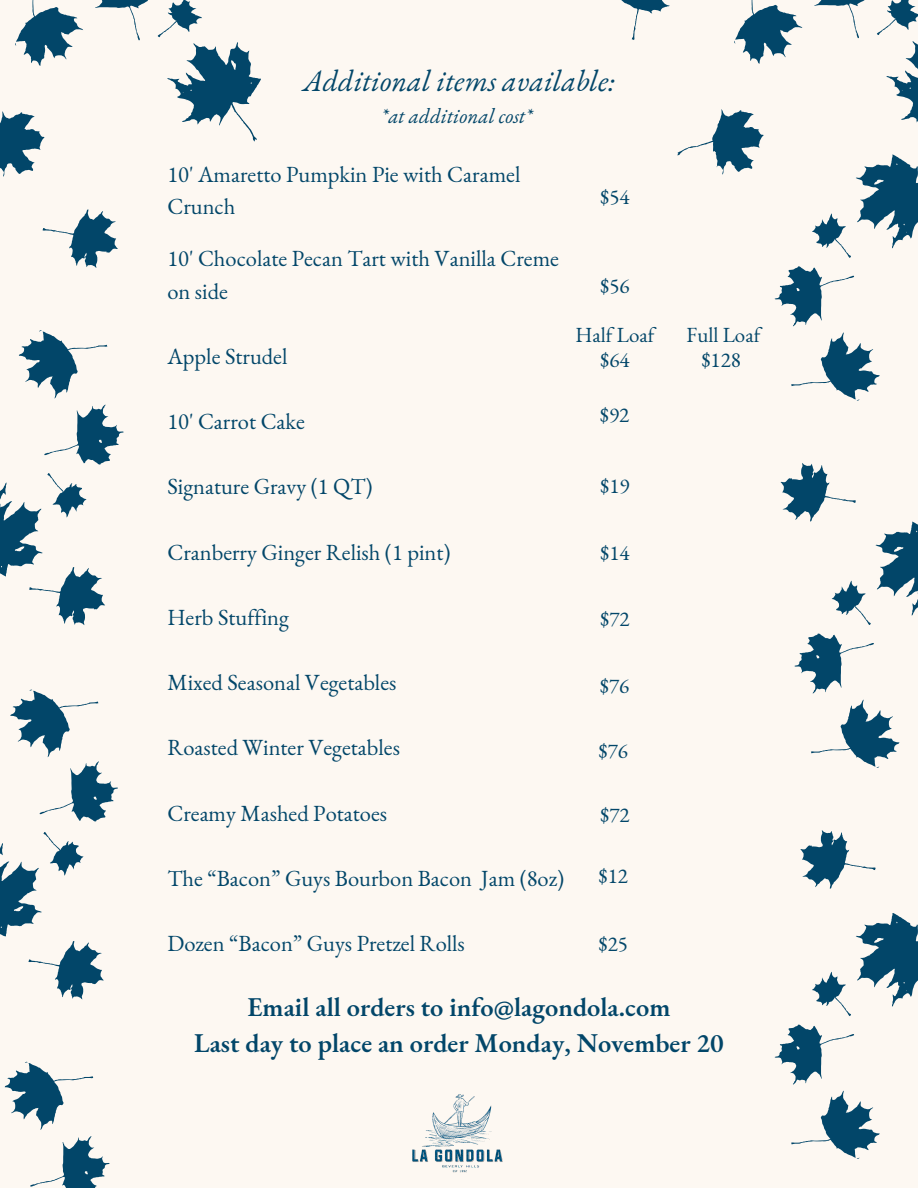
<style>
.page{position:relative;width:918px;height:1188px;background:#fdf8f2}
.page>*{position:absolute;margin:0;border:0;box-sizing:border-box;transform-origin:0 0}
.t1{font:italic 30px "EB Garamond";color:#024669}
.t2{font:600 26.4px "EB Garamond";color:#024669}
.t3{font:22.5px/32.7px "EB Garamond";color:#024669}
.t4{font:21px "EB Garamond";color:#024669}
.t5{font:italic 21px "EB Garamond";color:#024669}
</style>
<div class="page">
<svg style="left:0;top:0;width:261px;height:176px"></svg>
<svg style="left:0;top:209px;width:124px;height:357px"></svg>
<svg style="left:0;top:566px;width:118px;height:371px"></svg>
<svg style="left:4px;top:941px;width:106px;height:247px"></svg>
<svg style="left:621px;top:0;width:297px;height:174px"></svg>
<svg style="left:775px;top:155px;width:143px;height:367px"></svg>
<svg style="left:794px;top:522px;width:124px;height:367px"></svg>
<svg style="left:775px;top:913px;width:143px;height:246px"></svg>
<img style="left:412px;top:1094px;width:91px;height:79px">
<p class="t1" style="left:303px;top:61px;width:313px">Additional items available:</p>
<p class="t5" style="left:381px;top:102px;width:153px">*at additional cost*</p>
<p class="t3" style="left:167px;top:157px;width:355px">10' Amaretto Pumpkin Pie with Caramel<br>Crunch</p>
<p class="t3" style="left:167px;top:242px;width:393px">10' Chocolate Pecan Tart with Vanilla Creme on side</p>
<p class="t3" style="left:167px;top:340px;width:122px">Apple Strudel</p>
<p class="t3" style="left:167px;top:405px;width:139px">10' Carrot Cake</p>
<p class="t4" style="left:600px;top:182px;width:31px">$54</p>
<p class="t4" style="left:600px;top:272px;width:31px">$56</p>
<p class="t4" style="left:575px;top:321px;width:80px">Half Loaf</p>
<p class="t4" style="left:687px;top:321px;width:75px">Full Loaf</p>
<p class="t4" style="left:600px;top:346px;width:31px">$64</p>
<p class="t4" style="left:701px;top:346px;width:41px">$128</p>
<p class="t4" style="left:600px;top:401px;width:31px">$92</p>
<p class="t3" style="left:167px;top:470px;width:207px">Signature Gravy (1 QT)</p>
<p class="t4" style="left:600px;top:472px;width:31px">$19</p>
<p class="t3" style="left:167px;top:535px;width:285px">Cranberry Ginger Relish (1 pint)</p>
<p class="t4" style="left:600px;top:539px;width:31px">$14</p>
<p class="t3" style="left:167px;top:601px;width:123px">Herb Stuffing</p>
<p class="t4" style="left:600px;top:605px;width:31px">$72</p>
<p class="t3" style="left:167px;top:666px;width:231px">Mixed Seasonal Vegetables</p>
<p class="t4" style="left:600px;top:672px;width:31px">$76</p>
<p class="t3" style="left:167px;top:731px;width:234px">Roasted Winter Vegetables</p>
<p class="t4" style="left:599px;top:736px;width:31px">$76</p>
<p class="t3" style="left:167px;top:796px;width:221px">Creamy Mashed Potatoes</p>
<p class="t4" style="left:600px;top:801px;width:31px">$72</p>
<p class="t3" style="left:167px;top:862px;width:398px">The “Bacon” Guys Bourbon Bacon Jam (8oz)</p>
<p class="t4" style="left:599px;top:862px;width:31px">$12</p>
<p class="t3" style="left:167px;top:927px;width:299px">Dozen “Bacon” Guys Pretzel Rolls</p>
<p class="t4" style="left:599px;top:930px;width:31px">$25</p>
<p class="t2" style="left:248px;top:989px;width:424px">Email all orders to info@lagondola.com</p>
<p class="t2" style="left:194px;top:1025px;width:531px">Last day to place an order Monday, November 20</p>
</div>
